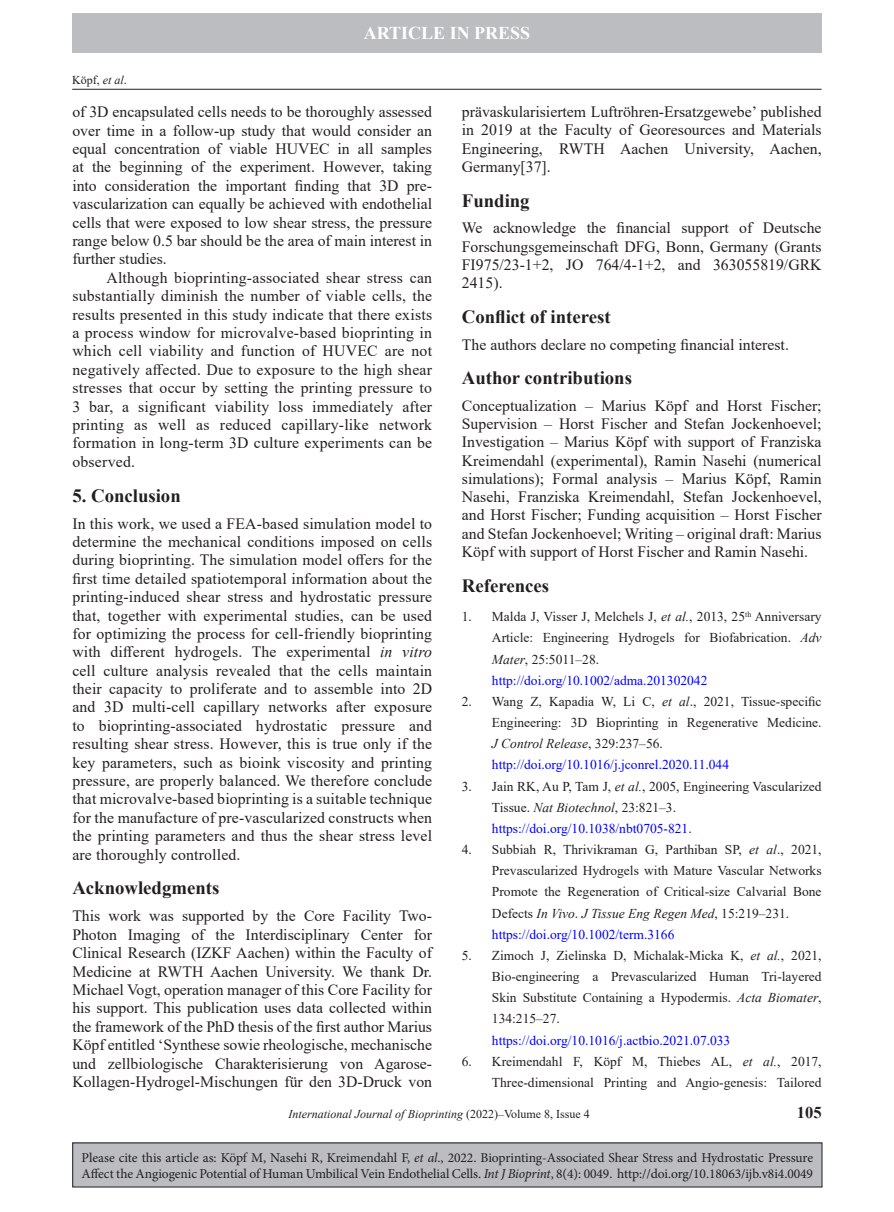
<style>
.page{position:relative;width:894px;height:1212px;background:#fff}
.page>*{position:absolute;margin:0;border:0;box-sizing:border-box;transform-origin:0 0}
.t1{font:700 18.75px "Times New Roman";color:#231f20}
.t2{font:700 18px "Times New Roman";color:#fff}
.t3{font:700 16.5px "Times New Roman";color:#231f20}
.TXFL{font:15.75px/18.5px "Times New Roman";color:#231f20;text-align:justify}
.TX{font:15.75px/18.5px "Times New Roman";letter-spacing:.01em;color:#231f20;text-align:justify}
.REF{font:13.5px/21.1px "Times New Roman";color:#231f20;text-align:justify}
.t4{font:13.5px/16.5px "Minion Pro";letter-spacing:-.005em;color:#231f20}
.REF-2{font:13.5px "Times New Roman";color:#00f}
.t5{font:italic 12px "Times New Roman";color:#231f20}
.t6{font:12px "Times New Roman";color:#231f20}
.s1{font-style:italic}
.s2{font-style:normal}
</style>
<div class="page">
<hr style="left:72px;top:89px;width:749px;height:1px;background:#231f20">
<div style="left:72px;top:13px;width:749px;height:40px;background:#bcbdc0"></div>
<div style="left:73px;top:1143px;width:748px;height:44px;background:#bcbdc0"></div>
<p class="t6" style="left:72px;top:72px;width:56px">Köpf, <span class="s1">et al</span>.</p>
<p class="t2" style="left:363px;top:20px;width:168px">ARTICLE IN PRESS</p>
<p class="TX" style="left:72px;top:102px;width:361px">of 3D encapsulated cells needs to be thoroughly assessed over time in a follow-up study that would consider an equal concentration of viable HUVEC in all samples at the beginning of the experiment. However, taking into consideration the important finding that 3D pre&shy;vascularization can equally be achieved with endothelial cells that were exposed to low shear stress, the pressure range below 0.5 bar should be the area of main interest in further studies.</p>
<p class="TX" style="left:72px;top:268px;width:361px;text-indent:34px">Although bioprinting-associated shear stress can substantially diminish the number of viable cells, the results presented in this study indicate that there exists a process window for microvalve-based bioprinting in which cell viability and function of HUVEC are not negatively affected. Due to exposure to the high shear stresses that occur by setting the printing pressure to 3 bar, a significant viability loss immediately after printing as well as reduced capillary-like network formation in long-term 3D culture experiments can be observed.</p>
<h1 class="t1" style="left:72px;top:482px;width:110px">5. Conclusion</h1>
<p class="TXFL" style="left:72px;top:513px;width:361px">In this work, we used a FEA-based simulation model to determine the mechanical conditions imposed on cells during bioprinting. The simulation model offers for the first time detailed spatiotemporal information about the printing-induced shear stress and hydrostatic pressure that, together with experimental studies, can be used for optimizing the process for cell-friendly bioprinting with different hydrogels. The experimental <span class="s1">in vitro </span>cell culture analysis revealed that the cells maintain their capacity to proliferate and to assemble into 2D and 3D multi-cell capillary networks after exposure to bioprinting-associated hydrostatic pressure and resulting shear stress. However, this is true only if the key parameters, such as bioink viscosity and printing pressure, are properly balanced. We therefore conclude that microvalve-based bioprinting is a suitable technique for the manufacture of pre-vascularized constructs when the printing parameters and thus the shear stress level are thoroughly controlled.</p>
<h1 class="t1" style="left:72px;top:875px;width:148px">Acknowledgments</h1>
<p class="TXFL" style="left:72px;top:906px;width:361px">This work was supported by the Core Facility Two-Photon Imaging of the Interdisciplinary Center for Clinical Research (IZKF Aachen) within the Faculty of Medicine at RWTH Aachen University. We thank Dr.<br>Michael Vogt, operation manager of this Core Facility for his support. This publication uses data collected within the framework of the PhD thesis of the first author Marius Köpf entitled ‘Synthese sowie rheologische, mechanische und zellbiologische Charakterisierung von Agarose-Kollagen-Hydrogel-Mischungen für den 3D-Druck von</p>
<p class="TXFL" style="left:461px;top:102px;width:361px">prävaskularisiertem Luftröhren-Ersatzgewebe’ published in 2019 at the Faculty of Georesources and Materials Engineering, RWTH Aachen University, Aachen, Germany[37].</p>
<h1 class="t1" style="left:461px;top:187px;width:69px">Funding</h1>
<p class="TXFL" style="left:461px;top:218px;width:361px">We acknowledge the financial support of Deutsche Forschungsgemeinschaft DFG, Bonn, Germany (Grants FI975/23-1+2, JO 764/4-1+2, and 363055819/GRK 2415).</p>
<h1 class="t1" style="left:461px;top:303px;width:150px">Conflict of interest</h1>
<p class="TXFL" style="left:461px;top:334px;width:328px">The authors declare no competing financial interest.</p>
<h1 class="t1" style="left:461px;top:364px;width:171px">Author contributions</h1>
<p class="TXFL" style="left:461px;top:396px;width:361px">Conceptualization – Marius Köpf and Horst Fischer; Supervision – Horst Fischer and Stefan Jockenhoevel; Investigation – Marius Köpf with support of Franziska Kreimendahl (experimental), Ramin Nasehi (numerical simulations); Formal analysis – Marius Köpf, Ramin Nasehi, Franziska Kreimendahl, Stefan Jockenhoevel, and Horst Fischer; Funding acquisition – Horst Fischer and Stefan Jockenhoevel; Writing – original draft: Marius Köpf with support of Horst Fischer and Ramin Nasehi.</p>
<h1 class="t1" style="left:461px;top:572px;width:89px">References</h1>
<p class="REF" style="left:491px;top:606px;width:331px;text-indent:-30px">1. Malda J, Visser J, Melchels J, <span class="s1">et al.</span>, 2013, 25<sup>th</sup> Anniversary Article: Engineering Hydrogels for Biofabrication. <span class="s1">Adv Mater</span>, 25:5011–28.</p>
<p class="REF-2" style="left:491px;top:671px;width:217px">http://doi.org/10.1002/adma.201302042</p>
<p class="REF" style="left:491px;top:690px;width:331px;text-indent:-30px">2. Wang Z, Kapadia W, Li C, <span class="s1">et al</span>., 2021, Tissue-specific Engineering: 3D Bioprinting in Regenerative Medicine.<br><span class="s1">J Control Release</span>, 329:237–56.</p>
<p class="REF-2" style="left:491px;top:755px;width:238px">http://doi.org/10.1016/j.jconrel.2020.11.044</p>
<p class="REF" style="left:491px;top:775px;width:331px;text-indent:-30px">3. Jain RK, Au P, Tam J, <span class="s1">et al.</span>, 2005, Engineering Vascularized<br>Tissue. <span class="s1">Nat Biotechnol</span>, 23:821–3.</p>
<p class="REF-2" style="left:491px;top:819px;width:201px">https://doi.org/10.1038/nbt0705-821.</p>
<p class="REF" style="left:491px;top:838px;width:331px;text-indent:-30px">4. Subbiah R, Thrivikraman G, Parthiban SP, <span class="s1">et al</span>., 2021, Prevascularized Hydrogels with Mature Vascular Networks Promote the Regeneration of Critical-size Calvarial Bone Defects <span class="s1">In Vivo</span>. <span class="s1">J Tissue Eng Regen Med</span>, 15:219–231.</p>
<p class="REF-2" style="left:491px;top:925px;width:184px">https://doi.org/10.1002/term.3166</p>
<p class="REF" style="left:491px;top:944px;width:331px;text-indent:-30px">5. Zimoch J, Zielinska D, Michalak-Micka K, <span class="s1">et al.</span>, 2021, Bio-engineering a Prevascularized Human Tri-layered Skin Substitute Containing a Hypodermis. <span class="s1">Acta Biomater</span>, 134:215–27.</p>
<p class="REF-2" style="left:491px;top:1030px;width:240px">https://doi.org/10.1016/j.actbio.2021.07.033</p>
<p class="REF" style="left:461px;top:1050px;width:361px;text-align:right">6. Kreimendahl F, Köpf M, Thiebes AL, <span class="s1">et al.</span>, 2017,<br>Three-dimensional Printing and Angio-genesis: Tailored</p>
<p class="t5" style="left:288px;top:1106px;width:303px">International Journal of Bioprinting <span class="s2">(2022)–Volume 8, Issue 4</span></p>
<p class="t3" style="left:796px;top:1100px;width:26px">105</p>
<p class="t4" style="left:82px;top:1149px;width:732px">Please cite this article as: Köpf M, Nasehi R, Kreimendahl F, <span class="s1">et al</span>., 2022. Bioprinting-Associated Shear Stress and Hydrostatic Pressure<br>Affect the Angiogenic Potential of Human Umbilical Vein Endothelial Cells. <span class="s1">Int J Bioprint</span>, 8(4): 0049. http://doi.org/10.18063/ijb.v8i4.0049</p>
</div>
